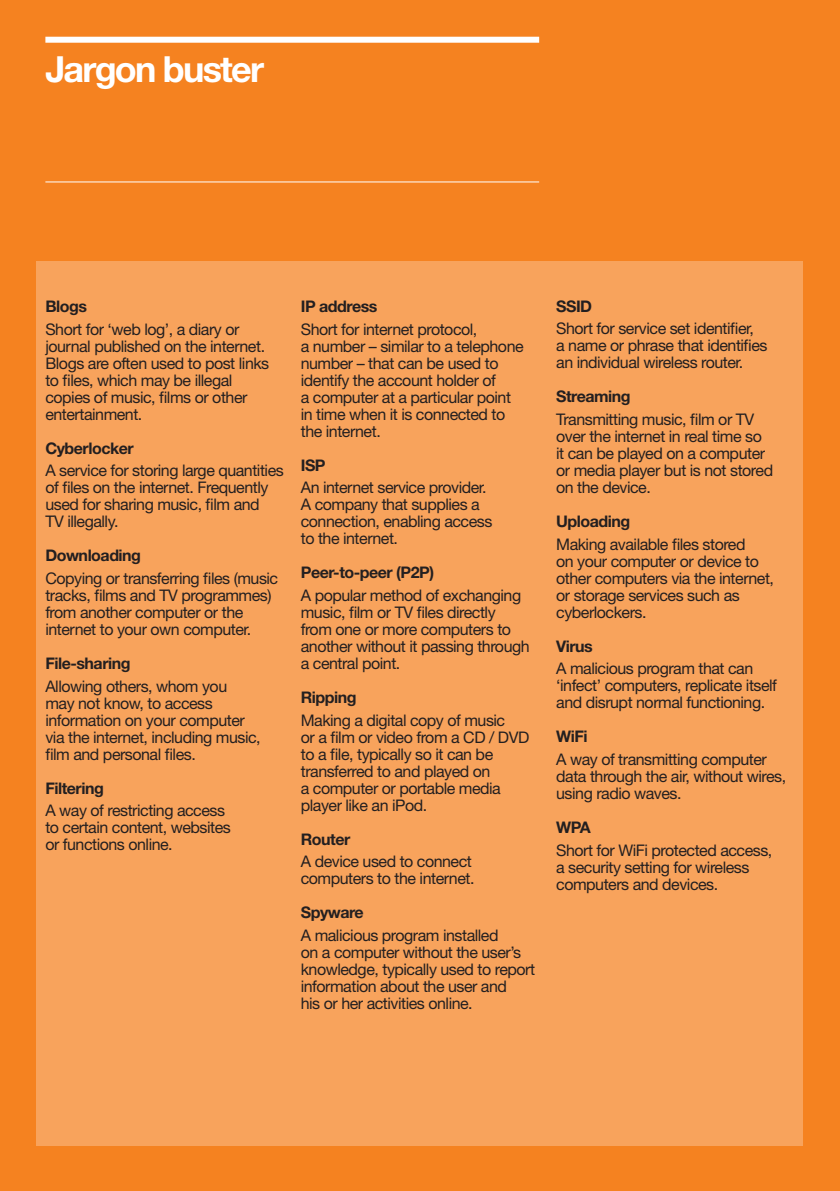
<style>
.page{position:relative;width:840px;height:1191px;background:#fff}
.page>*{position:absolute;margin:0;border:0;box-sizing:border-box;transform-origin:0 0}
.t1{font:700 36px "Helvetica Neue LT Std";letter-spacing:-.05em;color:#fff}
.t2{font:16px/17px "Helvetica Neue LT Std";letter-spacing:-.03em;color:#231f20}
.t3{font:700 16px "Helvetica Neue LT Std";letter-spacing:-.03em;color:#231f20}
</style>
<div class="page">
<svg style="left:839px;top:0;width:1px;height:1191px"></svg>
<div style="left:0;top:0;width:839px;height:1191px;background:#f58220"></div>
<div style="left:45px;top:37px;width:494px;height:6px;background:#fff"></div>
<hr style="left:45px;top:181px;width:494px;height:1px;background:#fff">
<div style="left:37px;top:261px;width:765px;height:884px;background:#f8a35c"></div>
<h1 class="t1" style="left:45px;top:47px;width:220px">Jargon buster</h1>
<p class="t3" style="left:45px;top:296px;width:43px">Blogs</p>
<p class="t2" style="left:45px;top:320px;width:225px">Short for ‘web log’, a diary or journal published on the internet.<br>Blogs are often used to post links to files, which may be illegal copies of music, films or other entertainment.</p>
<p class="t3" style="left:45px;top:438px;width:90px">Cyberlocker</p>
<p class="t2" style="left:45px;top:462px;width:240px">A service for storing large quantities of files on the internet. Frequently used for sharing music, film and<br>TV illegally.</p>
<p class="t3" style="left:45px;top:546px;width:97px">Downloading</p>
<p class="t2" style="left:45px;top:569px;width:234px">Copying or transferring files (music tracks, films and TV programmes) from another computer or the internet to your own computer.</p>
<p class="t3" style="left:45px;top:653px;width:87px">File-sharing</p>
<p class="t2" style="left:45px;top:677px;width:217px">Allowing others, whom you<br>may not know, to access information on your computer via the internet, including music, film and personal files.</p>
<p class="t3" style="left:45px;top:778px;width:60px">Filtering</p>
<p class="t2" style="left:45px;top:802px;width:187px">A way of restricting access to certain content, websites or functions online.</p>
<p class="t3" style="left:300px;top:296px;width:78px">IP address</p>
<p class="t2" style="left:300px;top:320px;width:224px">Short for internet protocol,<br>a number – similar to a telephone number – that can be used to identify the account holder of<br>a computer at a particular point in time when it is connected to the internet.</p>
<p class="t3" style="left:300px;top:455px;width:26px">ISP</p>
<p class="t2" style="left:300px;top:479px;width:193px">An internet service provider.<br>A company that supplies a connection, enabling access to the internet.</p>
<p class="t3" style="left:300px;top:562px;width:135px">Peer-to-peer (P2P)</p>
<p class="t2" style="left:300px;top:586px;width:230px">A popular method of exchanging music, film or TV files directly from one or more computers to another without it passing through a central point.</p>
<p class="t3" style="left:300px;top:687px;width:57px">Ripping</p>
<p class="t2" style="left:300px;top:711px;width:230px">Making a digital copy of music<br>or a film or video from a CD / DVD to a file, typically so it can be transferred to and played on<br>a computer or portable media player like an iPod.</p>
<p class="t3" style="left:300px;top:829px;width:51px">Router</p>
<p class="t2" style="left:300px;top:853px;width:175px">A device used to connect computers to the internet.</p>
<p class="t3" style="left:300px;top:902px;width:64px">Spyware</p>
<p class="t2" style="left:300px;top:926px;width:236px">A malicious program installed<br>on a computer without the user’s knowledge, typically used to report information about the user and<br>his or her activities online.</p>
<p class="t3" style="left:556px;top:296px;width:37px">SSID</p>
<p class="t2" style="left:556px;top:320px;width:213px">Short for service set identifier,<br>a name or phrase that identifies an individual wireless router.</p>
<p class="t3" style="left:556px;top:387px;width:76px">Streaming</p>
<p class="t2" style="left:556px;top:411px;width:218px">Transmitting music, film or TV over the internet in real time so it can be played on a computer or media player but is not stored on the device.</p>
<p class="t3" style="left:556px;top:511px;width:76px">Uploading</p>
<p class="t2" style="left:556px;top:535px;width:219px">Making available files stored<br>on your computer or device to other computers via the internet, or storage services such as cyberlockers.</p>
<p class="t3" style="left:556px;top:636px;width:38px">Virus</p>
<p class="t2" style="left:556px;top:660px;width:222px">A malicious program that can ‘infect’ computers, replicate itself and disrupt normal functioning.</p>
<p class="t3" style="left:556px;top:727px;width:33px">WiFi</p>
<p class="t2" style="left:556px;top:750px;width:231px">A way of transmitting computer data through the air, without wires, using radio waves.</p>
<p class="t3" style="left:556px;top:817px;width:36px">WPA</p>
<p class="t2" style="left:556px;top:841px;width:217px">Short for WiFi protected access, a security setting for wireless computers and devices.</p>
</div>
